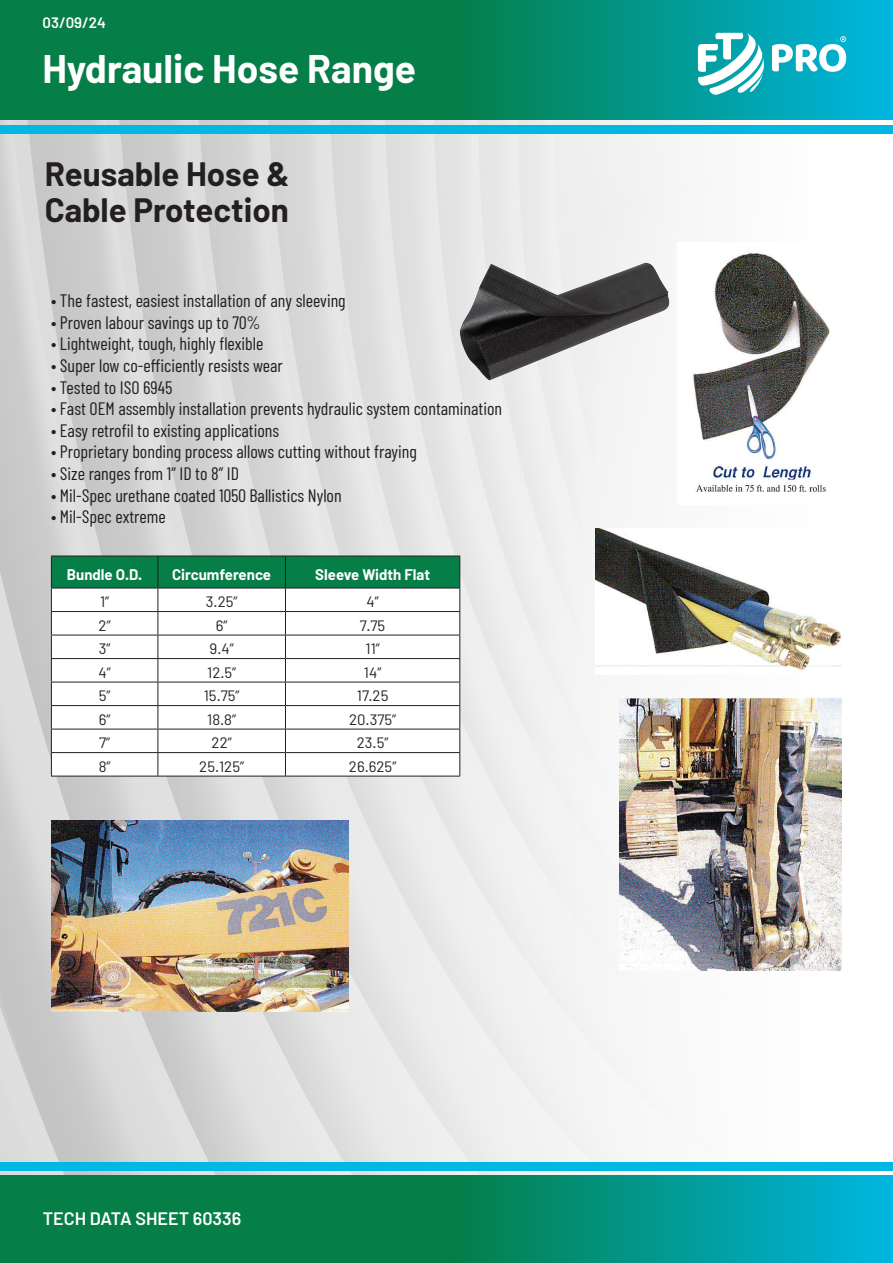
<style>
.page{position:relative;width:893px;height:1263px;background:#fff}
.page>*{position:absolute;margin:0;border:0;box-sizing:border-box;transform-origin:0 0}
.t1{font:700 39px "Barlow";color:#fff}
.Page_Header{font:700 33px/36px "Barlow";color:#231f20}
.t2{font:18px "Barlow Condensed";color:#231f20}
.t3{font:600 18px "Barlow";color:#fff}
.t4{font:15px "Barlow";color:#231f20}
.t5{font:700 15px "Barlow";color:#fff}
.t6{font:600 15px "Barlow";color:#fff}
</style>
<div class="page">
<svg style="left:0;top:119px;width:129px;height:1057px;background:#ced0ce"></svg>
<div style="left:129px;top:113px;width:723px;height:1068px;background:linear-gradient(to right,#d1d2d1,#fff)"></div>
<svg style="left:0;top:1176px;width:893px;height:87px;background:#038b6b"></svg>
<div style="left:0;top:1162px;width:893px;height:8px;background:#00b8e4"></div>
<svg style="left:0;top:0;width:893px;height:119px;background:#038a68"></svg>
<div style="left:0;top:125px;width:893px;height:9px;background:#00b8e4"></div>
<svg style="left:698px;top:33px;width:66px;height:62px"></svg>
<svg style="left:772px;top:36px;width:74px;height:36px"></svg>
<img style="left:678px;top:242px;width:164px;height:263px">
<img style="left:595px;top:528px;width:247px;height:146px">
<img style="left:51px;top:821px;width:298px;height:190px">
<img style="left:620px;top:698px;width:222px;height:273px">
<svg style="left:51px;top:556px;width:409px;height:220px"></svg>
<hr style="left:51px;top:776px;width:107px;height:1px;background:#231f20">
<hr style="left:158px;top:776px;width:127px;height:1px;background:#231f20">
<hr style="left:285px;top:776px;width:175px;height:1px;background:#231f20">
<img style="left:460px;top:263px;width:209px;height:118px">
<p class="t6" style="left:43px;top:11px;width:65px">03/09/24</p>
<h1 class="t1" style="left:42px;top:45px;width:375px">Hydraulic Hose Range</h1>
<p class="Page_Header" style="left:45px;top:156px;width:246px">Reusable Hose &amp;<br>Cable Protection</p>
<p class="t2" style="left:51px;top:289px;width:296px">• The fastest, easiest installation of any sleeving</p>
<p class="t2" style="left:51px;top:311px;width:211px">• Proven labour savings up to 70%</p>
<p class="t2" style="left:51px;top:333px;width:214px">• Lightweight, tough, highly flexible</p>
<p class="t2" style="left:51px;top:354px;width:233px">• Super low co-efficiently resists wear</p>
<p class="t2" style="left:51px;top:376px;width:123px">• Tested to ISO 6945</p>
<p class="t2" style="left:51px;top:397px;width:453px">• Fast OEM assembly installation prevents hydraulic system contamination</p>
<p class="t2" style="left:51px;top:419px;width:230px">• Easy retrofil to existing applications</p>
<p class="t2" style="left:51px;top:441px;width:367px">• Proprietary bonding process allows cutting without fraying</p>
<p class="t2" style="left:51px;top:462px;width:190px">• Size ranges from 1” ID to 8” ID</p>
<p class="t2" style="left:51px;top:484px;width:292px">• Mil-Spec urethane coated 1050 Ballistics Nylon</p>
<p class="t2" style="left:51px;top:505px;width:116px">• Mil-Spec extreme</p>
<p class="t5" style="left:67px;top:565px;width:77px">Bundle O.D.</p>
<p class="t5" style="left:172px;top:565px;width:100px">Circumference</p>
<p class="t5" style="left:315px;top:565px;width:116px">Sleeve Width Flat</p>
<p class="t4" style="left:100px;top:593px;width:11px">1”</p>
<p class="t4" style="left:206px;top:593px;width:33px">3.25”</p>
<p class="t4" style="left:366px;top:593px;width:14px">4”</p>
<p class="t4" style="left:99px;top:616px;width:14px">2”</p>
<p class="t4" style="left:216px;top:616px;width:13px">6”</p>
<p class="t4" style="left:360px;top:616px;width:27px">7.75</p>
<p class="t4" style="left:99px;top:640px;width:13px">3”</p>
<p class="t4" style="left:210px;top:640px;width:26px">9.4”</p>
<p class="t4" style="left:365px;top:640px;width:16px">11”</p>
<p class="t4" style="left:99px;top:663px;width:14px">4”</p>
<p class="t4" style="left:207px;top:663px;width:31px">12.5”</p>
<p class="t4" style="left:364px;top:663px;width:19px">14”</p>
<p class="t4" style="left:99px;top:687px;width:13px">5”</p>
<p class="t4" style="left:204px;top:687px;width:37px">15.75”</p>
<p class="t4" style="left:357px;top:687px;width:33px">17.25</p>
<p class="t4" style="left:99px;top:710px;width:13px">6”</p>
<p class="t4" style="left:207px;top:710px;width:30px">18.8”</p>
<p class="t4" style="left:349px;top:710px;width:49px">20.375”</p>
<p class="t4" style="left:99px;top:734px;width:13px">7”</p>
<p class="t4" style="left:212px;top:734px;width:22px">22”</p>
<p class="t4" style="left:357px;top:734px;width:33px">23.5”</p>
<p class="t4" style="left:99px;top:757px;width:13px">8”</p>
<p class="t4" style="left:199px;top:757px;width:46px">25.125”</p>
<p class="t4" style="left:349px;top:757px;width:49px">26.625”</p>
<p class="t3" style="left:43px;top:1205px;width:200px">TECH DATA SHEET 60336</p>
</div>
